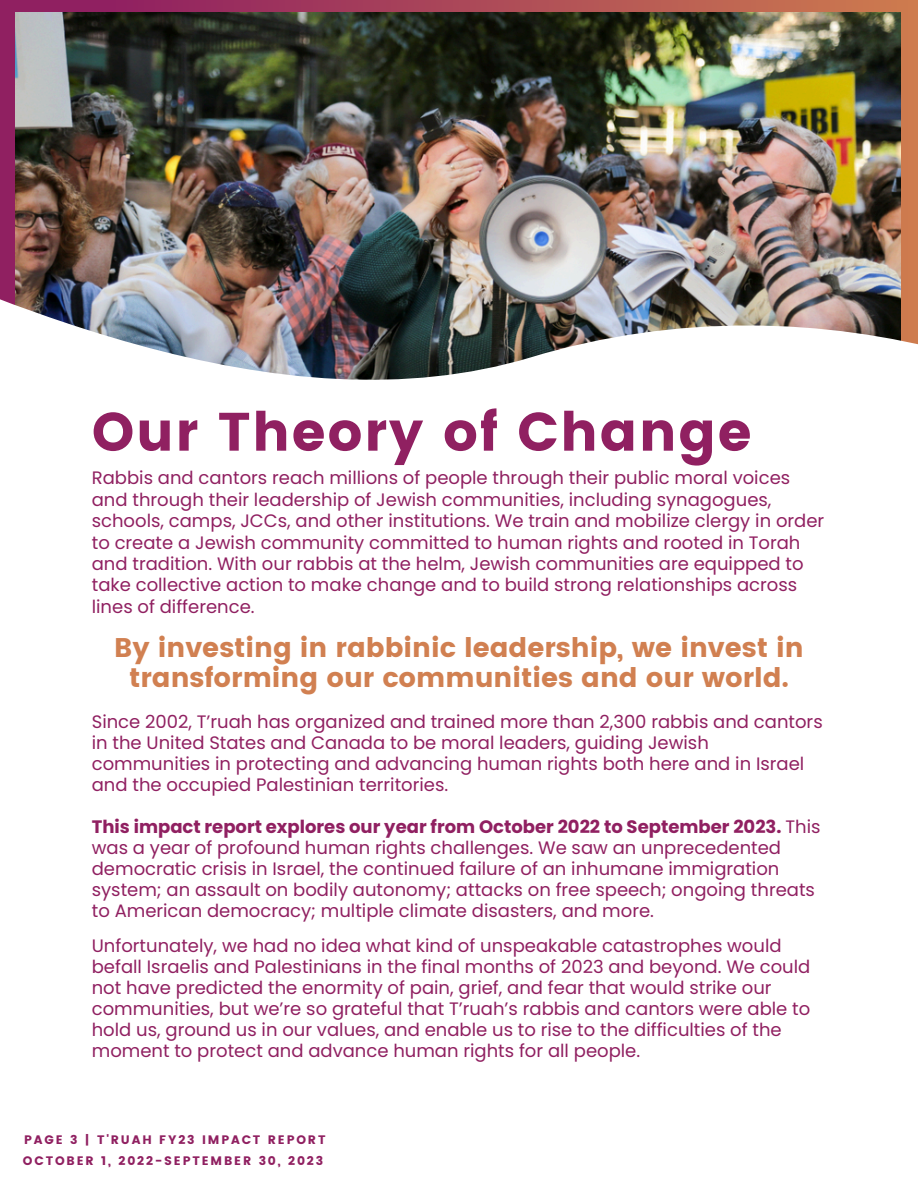
<style>
.page{position:relative;width:918px;height:1188px;background:#fff}
.page>*{position:absolute;margin:0;border:0;box-sizing:border-box;transform-origin:0 0}
.t1{font:54px "Poppins";letter-spacing:.03em;color:#902061}
.t2{font:27px/30.3px "Poppins";color:#d18051;text-align:center}
.t3{font:18px/21px "Poppins";color:#902061}
.t4{font:12.3px "Poppins";letter-spacing:.15em;color:#902061}
.s1{font-weight:700}
</style>
<div class="page">
<img style="left:0;top:0;width:918px;height:380px">
<h3 class="t1" style="left:92px;top:400px;width:661px">Our Theory of Change</h3>
<h3 class="t3" style="left:92px;top:467px;width:734px">Rabbis and cantors reach millions of people through their public moral voices and through their leadership of Jewish communities, including synagogues, schools, camps, JCCs, and other institutions. We train and mobilize clergy in order to create a Jewish community committed to human rights and rooted in Torah and tradition. With our rabbis at the helm, Jewish communities are equipped to take collective action to make change and to build strong relationships across lines of difference.</h3>
<h2 class="t2" style="left:114px;top:633px;width:691px">By investing in rabbinic leadership, we invest in transforming our communities and our world.</h2>
<p class="t3" style="left:92px;top:711px;width:732px">Since 2002, T’ruah has organized and trained more than 2,300 rabbis and cantors in the United States and Canada to be moral leaders, guiding Jewish communities in protecting and advancing human rights both here and in Israel and the occupied Palestinian territories.</p>
<p class="t3" style="left:92px;top:816px;width:730px"><span class="s1">This impact report explores our year from October 2022 to September 2023.</span> This was a year of profound human rights challenges. We saw an unprecedented democratic crisis in Israel, the continued failure of an inhumane immigration system; an assault on bodily autonomy; attacks on free speech; ongoing threats to American democracy; multiple climate disasters, and more.</p>
<h1 class="t3" style="left:92px;top:935px;width:720px">Unfortunately, we had no idea what kind of unspeakable catastrophes would befall Israelis and Palestinians in the final months of 2023 and beyond. We could not have predicted the enormity of pain, grief, and fear that would strike our communities, but we’re so grateful that T’ruah’s rabbis and cantors were able to hold us, ground us in our values, and enable us to rise to the difficulties of the moment to protect and advance human rights for all people.</h1>
<h3 class="t4" style="left:24px;top:1133px;width:303px">PAGE 3 | T'RUAH FY23 IMPACT REPORT</h3>
<h3 class="t4" style="left:23px;top:1153px;width:302px">OCTOBER 1, 2022-SEPTEMBER 30, 2023</h3>
</div>
